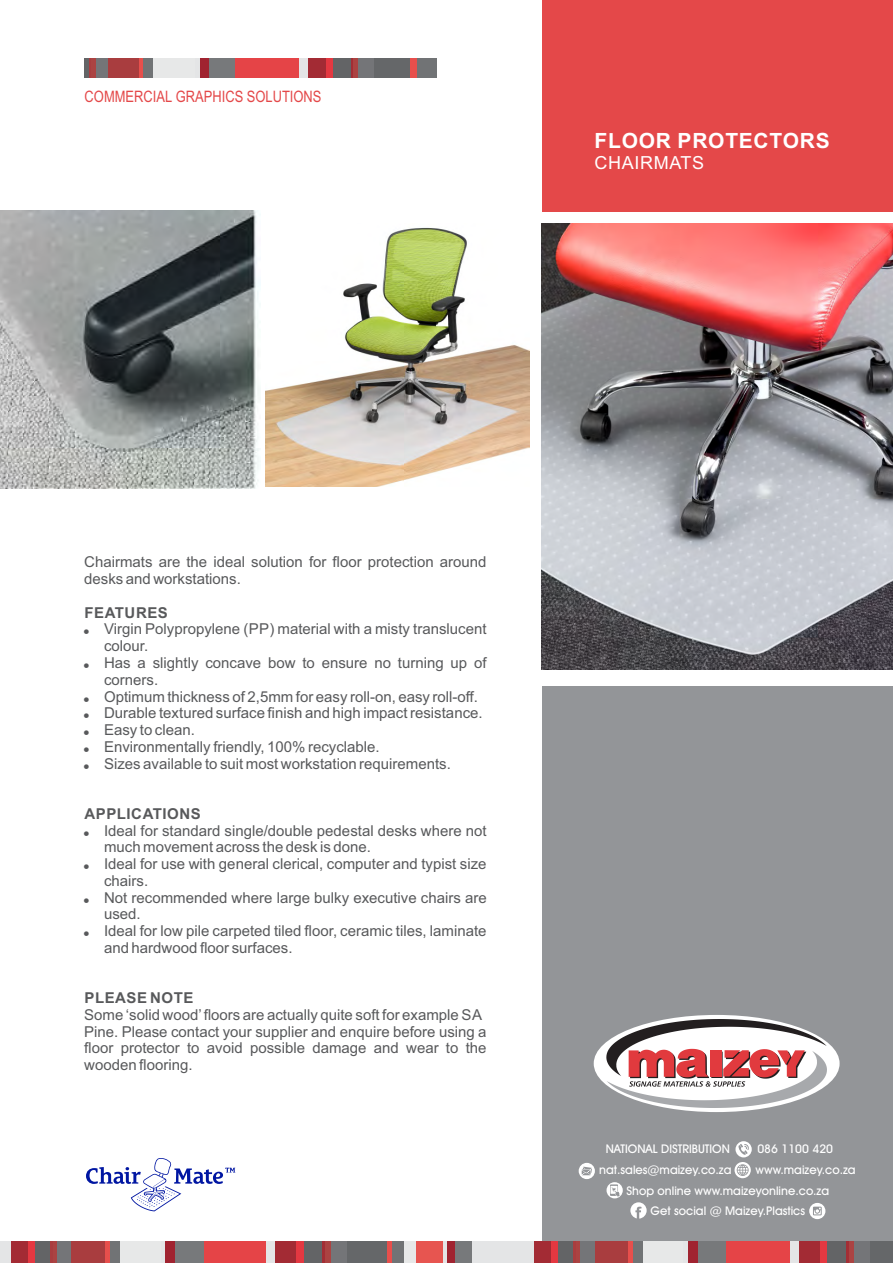
<style>
.page{position:relative;width:893px;height:1263px;background:#fff}
.page>*{position:absolute;margin:0;border:0;box-sizing:border-box;transform-origin:0 0}
.t1{font:700 21px "Arial";letter-spacing:.035em;color:#fff}
.t2{font:18px "Arial";letter-spacing:.035em;color:#fff}
.t3{font:15.75px "Arial Narrow";color:#e44849}
.t4{font:15px/16.8px "Arial";color:#58595b}
.t5{font:700 15px "Arial";letter-spacing:.035em;color:#58595b}
.t6{font:500 12px "Avant Garde IT Cby BT";color:#fff}
</style>
<div class="page">
<div style="left:542px;top:686px;width:351px;height:576px;background:#939598"></div>
<div style="left:542px;top:0;width:351px;height:212px;background:#e44849"></div>
<div style="left:404px;top:1241px;width:12px;height:22px;background:#e7e8e8"></div>
<div style="left:416px;top:1241px;width:27px;height:22px;background:#e75550"></div>
<hr style="left:443px;top:1241px;width:4px;height:22px;background:#e4e5e6">
<div style="left:447px;top:1241px;width:8px;height:22px;background:#a02330"></div>
<div style="left:455px;top:1241px;width:25px;height:22px;background:#77797b"></div>
<div style="left:472px;top:1241px;width:58px;height:22px;background:#e4e5e6"></div>
<div style="left:526px;top:1241px;width:8px;height:22px;background:#e4e5e6"></div>
<div style="left:534px;top:1241px;width:17px;height:22px;background:#a32b34"></div>
<div style="left:551px;top:1241px;width:7px;height:22px;background:#e43841"></div>
<div style="left:558px;top:1241px;width:16px;height:22px;background:#636466"></div>
<hr style="left:574px;top:1241px;width:2px;height:22px;background:#a93d3f">
<div style="left:576px;top:1241px;width:5px;height:22px;background:#ab4342"></div>
<div style="left:581px;top:1241px;width:14px;height:22px;background:#747578"></div>
<div style="left:595px;top:1241px;width:33px;height:22px;background:#a93d3f"></div>
<div style="left:628px;top:1241px;width:5px;height:22px;background:#e74f4c"></div>
<div style="left:633px;top:1241px;width:10px;height:22px;background:#717375"></div>
<div style="left:643px;top:1241px;width:14px;height:22px;background:#e7e8e8"></div>
<div style="left:657px;top:1241px;width:32px;height:22px;background:#e7e8e8"></div>
<div style="left:688px;top:1241px;width:10px;height:22px;background:#a02330"></div>
<div style="left:698px;top:1241px;width:29px;height:22px;background:#77797b"></div>
<div style="left:727px;top:1241px;width:68px;height:22px;background:#e54447"></div>
<div style="left:790px;top:1241px;width:9px;height:22px;background:#e4e5e6"></div>
<div style="left:799px;top:1241px;width:21px;height:22px;background:#a32b34"></div>
<div style="left:820px;top:1241px;width:7px;height:22px;background:#e43841"></div>
<div style="left:827px;top:1241px;width:19px;height:22px;background:#636466"></div>
<hr style="left:846px;top:1241px;width:3px;height:22px;background:#a32e35">
<div style="left:849px;top:1241px;width:5px;height:22px;background:#ab4342"></div>
<div style="left:854px;top:1241px;width:17px;height:22px;background:#747578"></div>
<div style="left:871px;top:1241px;width:22px;height:22px;background:#656769"></div>
<div style="left:3px;top:1241px;width:8px;height:22px;background:#e4e5e6"></div>
<div style="left:11px;top:1241px;width:17px;height:22px;background:#a32b34"></div>
<div style="left:28px;top:1241px;width:7px;height:22px;background:#e43841"></div>
<div style="left:35px;top:1241px;width:16px;height:22px;background:#636466"></div>
<hr style="left:51px;top:1241px;width:2px;height:22px;background:#a93d3f">
<div style="left:53px;top:1241px;width:5px;height:22px;background:#ab4342"></div>
<div style="left:58px;top:1241px;width:14px;height:22px;background:#747578"></div>
<div style="left:72px;top:1241px;width:33px;height:22px;background:#a93d3f"></div>
<div style="left:105px;top:1241px;width:5px;height:22px;background:#e74f4c"></div>
<div style="left:110px;top:1241px;width:10px;height:22px;background:#717375"></div>
<div style="left:120px;top:1241px;width:13px;height:22px;background:#e7e8e8"></div>
<div style="left:133px;top:1241px;width:33px;height:22px;background:#e7e8e8"></div>
<div style="left:165px;top:1241px;width:10px;height:22px;background:#a02330"></div>
<div style="left:175px;top:1241px;width:29px;height:22px;background:#77797b"></div>
<div style="left:204px;top:1241px;width:68px;height:22px;background:#e54447"></div>
<div style="left:266px;top:1241px;width:10px;height:22px;background:#e4e5e6"></div>
<div style="left:276px;top:1241px;width:20px;height:22px;background:#a32b34"></div>
<div style="left:296px;top:1241px;width:8px;height:22px;background:#e43841"></div>
<div style="left:304px;top:1241px;width:19px;height:22px;background:#636466"></div>
<hr style="left:323px;top:1241px;width:2px;height:22px;background:#a32e35">
<div style="left:325px;top:1241px;width:6px;height:22px;background:#ab4342"></div>
<div style="left:331px;top:1241px;width:16px;height:22px;background:#747578"></div>
<div style="left:347px;top:1241px;width:40px;height:22px;background:#656769"></div>
<div style="left:387px;top:1241px;width:6px;height:22px;background:#e74f4c"></div>
<div style="left:393px;top:1241px;width:11px;height:22px;background:#717375"></div>
<hr style="left:0;top:1241px;width:3px;height:22px;background:#e4e5e6">
<img style="left:0;top:211px;width:261px;height:278px">
<img style="left:266px;top:227px;width:263px;height:260px">
<img style="left:541px;top:223px;width:352px;height:446px">
<div style="left:84px;top:58px;width:5px;height:20px;background:#636466"></div>
<hr style="left:89px;top:58px;width:2px;height:20px;background:#a93d3f">
<div style="left:91px;top:58px;width:5px;height:20px;background:#ab4342"></div>
<div style="left:95px;top:58px;width:13px;height:20px;background:#747578"></div>
<div style="left:108px;top:58px;width:32px;height:20px;background:#a93d3f"></div>
<svg style="left:140px;top:58px;width:4px;height:20px"></svg>
<div style="left:144px;top:58px;width:9px;height:20px;background:#717375"></div>
<div style="left:153px;top:58px;width:13px;height:20px;background:#e7e8e8"></div>
<div style="left:166px;top:58px;width:30px;height:20px;background:#e7e8e8"></div>
<hr style="left:196px;top:58px;width:4px;height:20px;background:#e4e5e6">
<div style="left:200px;top:58px;width:9px;height:20px;background:#a02330"></div>
<div style="left:209px;top:58px;width:26px;height:20px;background:#77797b"></div>
<div style="left:235px;top:58px;width:64px;height:20px;background:#e54447"></div>
<div style="left:299px;top:58px;width:9px;height:20px;background:#e4e5e6"></div>
<div style="left:308px;top:58px;width:18px;height:20px;background:#a32b34"></div>
<div style="left:326px;top:58px;width:8px;height:20px;background:#e43841"></div>
<div style="left:334px;top:58px;width:17px;height:20px;background:#636466"></div>
<hr style="left:351px;top:58px;width:3px;height:20px;background:#a32e35">
<div style="left:354px;top:58px;width:5px;height:20px;background:#ab4342"></div>
<div style="left:359px;top:58px;width:15px;height:20px;background:#747578"></div>
<div style="left:374px;top:58px;width:37px;height:20px;background:#656769"></div>
<div style="left:411px;top:58px;width:7px;height:20px;background:#e74f4c"></div>
<div style="left:418px;top:58px;width:19px;height:20px;background:#717375"></div>
<div style="left:594px;top:1015px;width:246px;height:97px;background:#fff;border-radius:50%"></div>
<svg style="left:606px;top:1019px;width:221px;height:89px"></svg>
<svg style="left:630px;top:1202px;width:17px;height:16px"></svg>
<svg style="left:809px;top:1203px;width:16px;height:16px"></svg>
<svg style="left:606px;top:1182px;width:17px;height:16px"></svg>
<svg style="left:734px;top:1141px;width:18px;height:37px"></svg>
<svg style="left:579px;top:1163px;width:16px;height:16px"></svg>
<svg style="left:86px;top:1158px;width:149px;height:53px"></svg>
<p class="t3" style="left:85px;top:90px;width:238px">COMMERCIAL GRAPHICS SOLUTIONS</p>
<h1 class="t1" style="left:595px;top:133px;width:237px">FLOOR PROTECTORS</h1>
<p class="t2" style="left:594px;top:156px;width:111px">CHAIRMATS</p>
<p class="t4" style="left:84px;top:555px;width:404px">Chairmats are the ideal solution for floor protection around desks and workstations.</p>
<p class="t5" style="left:84px;top:607px;width:85px">FEATURES</p>
<p class="t4" style="left:104px;top:622px;width:384px">Virgin Polypropylene (PP) material with a misty translucent colour.<br>Has a slightly concave bow to ensure no turning up of corners.<br>Optimum thickness of 2,5mm for easy roll-on, easy roll-off.<br>Durable textured surface finish and high impact resistance.<br>Easy to clean.<br>Environmentally friendly, 100% recyclable.<br>Sizes available to suit most workstation requirements.</p>
<p class="t5" style="left:84px;top:808px;width:118px">APPLICATIONS</p>
<p class="t4" style="left:104px;top:823px;width:384px">Ideal for standard single/double pedestal desks where not much movement across the desk is done.<br>Ideal for use with general clerical, computer and typist size chairs.<br>Not recommended where large bulky executive chairs are used.<br>Ideal for low pile carpeted tiled floor, ceramic tiles, laminate and hardwood floor surfaces.</p>
<p class="t5" style="left:84px;top:992px;width:110px">PLEASE NOTE</p>
<p class="t4" style="left:84px;top:1008px;width:404px">Some ‘solid wood’ floors are actually quite soft for example SA Pine. Please contact your supplier and enquire before using a floor protector to avoid possible damage and wear to the wooden flooring.</p>
<p class="t6" style="left:606px;top:1144px;width:126px">NATIONAL DISTRIBUTION</p>
<p class="t6" style="left:757px;top:1144px;width:77px">086 1100 420</p>
<p class="t6" style="left:599px;top:1165px;width:134px">nat.sales@maizey.co.za</p>
<p class="t6" style="left:755px;top:1165px;width:102px">www.maizey.co.za</p>
<p class="t6" style="left:627px;top:1185px;width:204px">Shop online www.maizeyonline.co.za</p>
<p class="t6" style="left:651px;top:1205px;width:156px">Get social @ Maizey.Plastics</p>
</div>
